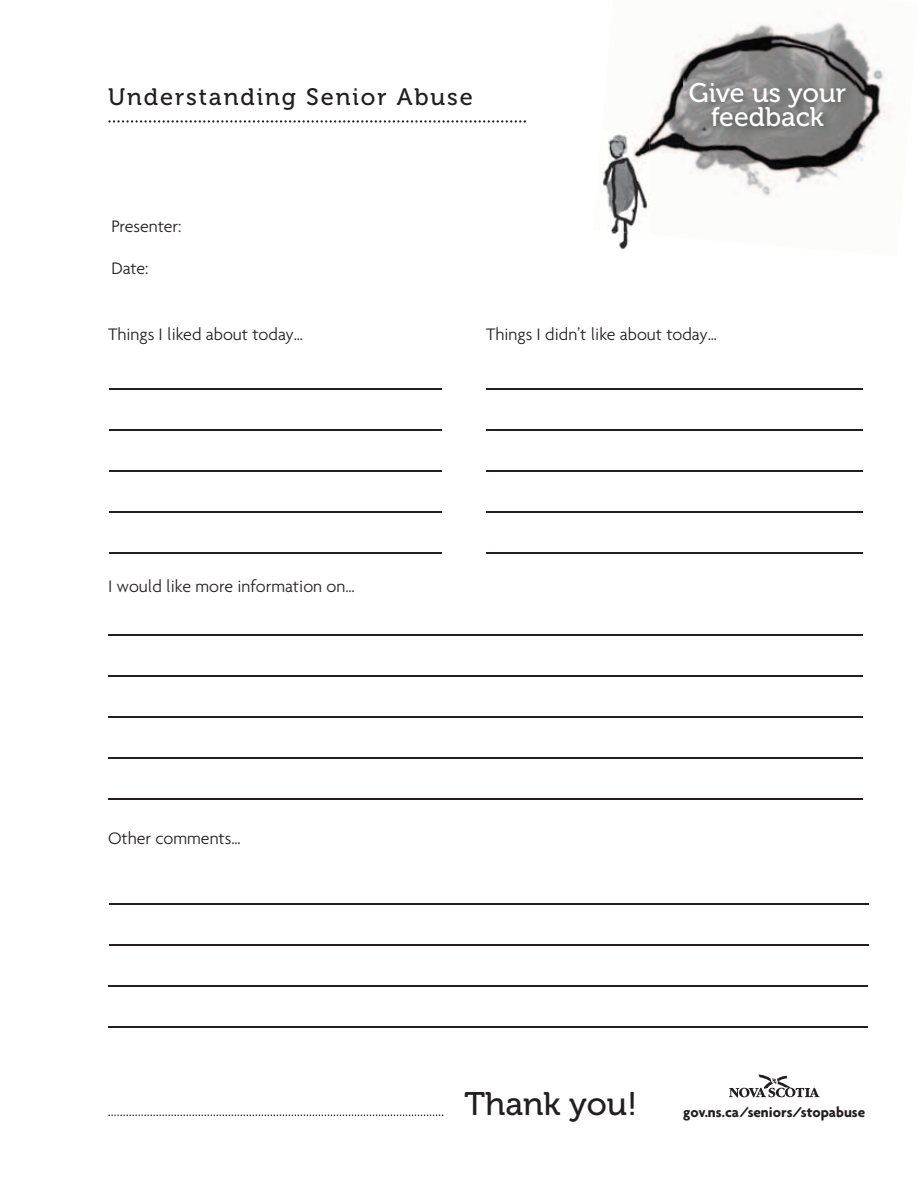
<style>
.page{position:relative;width:918px;height:1188px;background:#fff}
.page>*{position:absolute;margin:0;border:0;box-sizing:border-box;transform-origin:0 0}
.t1{font:32.55px "Museo 500";color:#231f20}
.t2{font:26.85px/24px "Museo 500";color:#fff;text-align:center}
.t3{font:23.7px "Museo 500";letter-spacing:.08em;color:#231f20}
.t4{font:300 18px "Agenda";color:#231f20}
.t5{font:700 15px "Agenda";color:#231f20}
</style>
<div class="page">
<svg style="left:108px;top:120px;width:418px;height:3px"></svg>
<hr style="left:109px;top:388px;width:333px;height:2px;background:#231f20">
<hr style="left:109px;top:429px;width:333px;height:2px;background:#231f20">
<hr style="left:109px;top:470px;width:333px;height:2px;background:#231f20">
<hr style="left:109px;top:511px;width:333px;height:1px;background:#231f20">
<hr style="left:109px;top:552px;width:333px;height:1px;background:#231f20">
<hr style="left:487px;top:388px;width:376px;height:2px;background:#231f20">
<hr style="left:487px;top:429px;width:376px;height:2px;background:#231f20">
<hr style="left:487px;top:470px;width:376px;height:2px;background:#231f20">
<hr style="left:487px;top:511px;width:376px;height:1px;background:#231f20">
<hr style="left:487px;top:552px;width:376px;height:1px;background:#231f20">
<hr style="left:109px;top:634px;width:754px;height:2px;background:#231f20">
<hr style="left:109px;top:675px;width:754px;height:2px;background:#231f20">
<hr style="left:109px;top:716px;width:754px;height:2px;background:#231f20">
<hr style="left:109px;top:757px;width:754px;height:2px;background:#231f20">
<hr style="left:109px;top:798px;width:754px;height:2px;background:#231f20">
<hr style="left:109px;top:904px;width:760px;height:1px;background:#231f20">
<hr style="left:109px;top:945px;width:760px;height:1px;background:#231f20">
<svg style="left:108px;top:1114px;width:335px;height:2px"></svg>
<img style="left:650px;top:21px;width:241px;height:176px">
<img style="left:684px;top:76px;width:171px;height:60px">
<img style="left:619px;top:235px;width:10px;height:15px">
<img style="left:601px;top:134px;width:49px;height:101px">
<svg style="left:729px;top:1074px;width:91px;height:24px"></svg>
<hr style="left:108px;top:985px;width:760px;height:1px;background:#231f20">
<hr style="left:108px;top:1026px;width:760px;height:1px;background:#231f20">
<h3 class="t3" style="left:108px;top:84px;width:366px">Understanding Senior Abuse</h3>
<p class="t4" style="left:111px;top:216px;width:72px">Presenter:</p>
<p class="t4" style="left:111px;top:258px;width:39px">Date:</p>
<h2 class="t2" style="left:689px;top:81px;width:159px">Give us your feedback</h2>
<p class="t4" style="left:108px;top:324px;width:196px">Things I liked about today…</p>
<p class="t4" style="left:486px;top:324px;width:232px">Things I didn’t like about today…</p>
<p class="t4" style="left:108px;top:576px;width:248px">I would like more information on…</p>
<p class="t4" style="left:108px;top:828px;width:134px">Other comments…</p>
<h1 class="t1" style="left:464px;top:1086px;width:174px">Thank you!</h1>
<p class="t5" style="left:683px;top:1103px;width:183px">gov.ns.ca/seniors/stopabuse</p>
</div>
